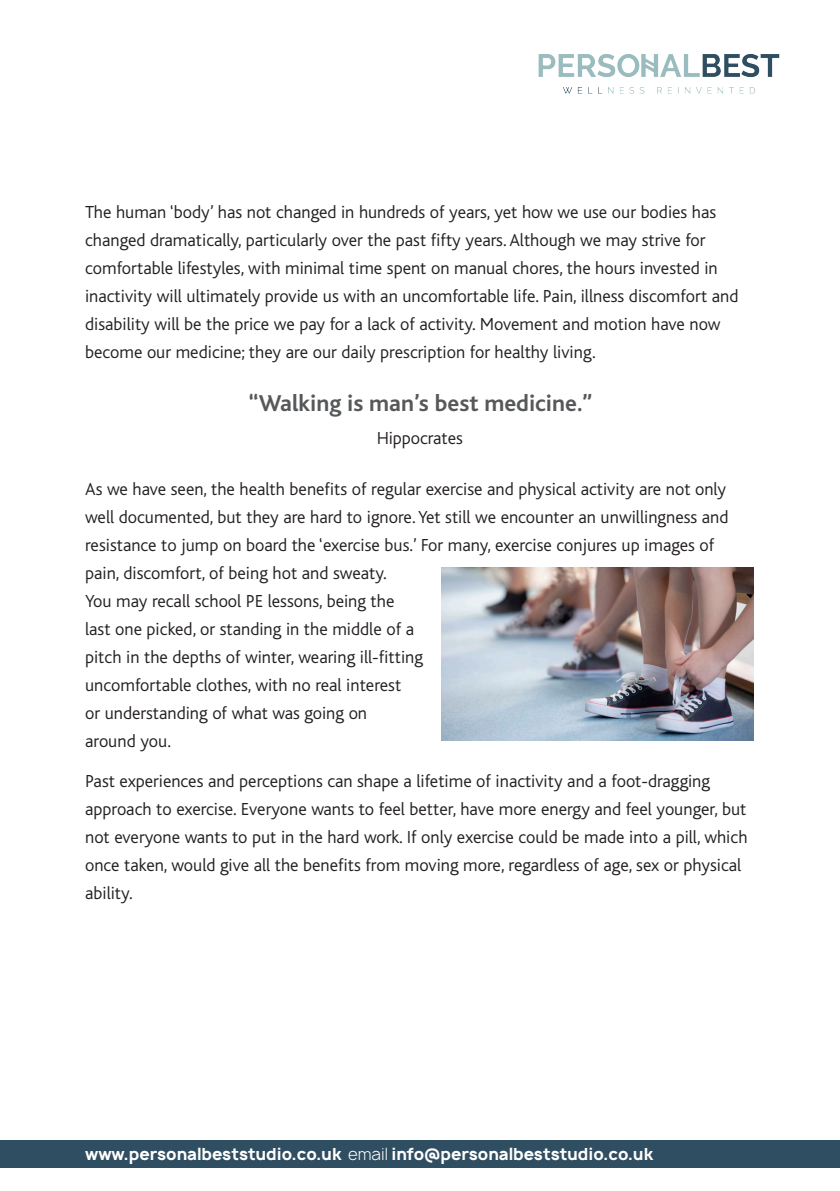
<style>
.page{position:relative;width:840px;height:1191px;background:#fff}
.page>*{position:absolute;margin:0;border:0;box-sizing:border-box;transform-origin:0 0}
.t1{font:700 24px "Bliss";color:#57585a}
.t2{font:300 18.2px/28px "Bliss";color:#231f20}
.t3{font:700 16px "Manrope";color:#fff}
.s1{font-weight:300}
</style>
<div class="page">
<div style="left:0;top:1140px;width:839px;height:28px;background:#2f4e61"></div>
<img style="left:538px;top:54px;width:242px;height:40px">
<img style="left:441px;top:567px;width:312px;height:173px">
<p class="t2" style="left:85px;top:198px;width:654px">The human ‘body’ has not changed in hundreds of years, yet how we use our bodies has changed dramatically, particularly over the past fifty years. Although we may strive for comfortable lifestyles, with minimal time spent on manual chores, the hours invested in inactivity will ultimately provide us with an uncomfortable life. Pain, illness discomfort and disability will be the price we pay for a lack of activity. Movement and motion have now become our medicine; they are our daily prescription for healthy living.</p>
<p class="t1" style="left:249px;top:390px;width:345px">“Walking is man’s best medicine.”</p>
<p class="t2" style="left:377px;top:425px;width:88px">Hippocrates</p>
<p class="t2" style="left:85px;top:475px;width:644px">As we have seen, the health benefits of regular exercise and physical activity are not only well documented, but they are hard to ignore. Yet still we encounter an unwillingness and resistance to jump on board the ‘exercise bus.’ For many, exercise conjures up images of pain, discomfort, of being hot and sweaty.<br>You may recall school PE lessons, being the<br>last one picked, or standing in the middle of a<br>pitch in the depths of winter, wearing ill-fitting<br>uncomfortable clothes, with no real interest<br>or understanding of what was going on<br>around you.</p>
<p class="t2" style="left:85px;top:767px;width:663px">Past experiences and perceptions can shape a lifetime of inactivity and a foot-dragging approach to exercise. Everyone wants to feel better, have more energy and feel younger, but not everyone wants to put in the hard work. If only exercise could be made into a pill, which once taken, would give all the benefits from moving more, regardless of age, sex or physical ability.</p>
<p class="t3" style="left:85px;top:1142px;width:569px">www.personalbeststudio.co.uk <span class="s1">email</span> info@personalbeststudio.co.uk</p>
</div>
